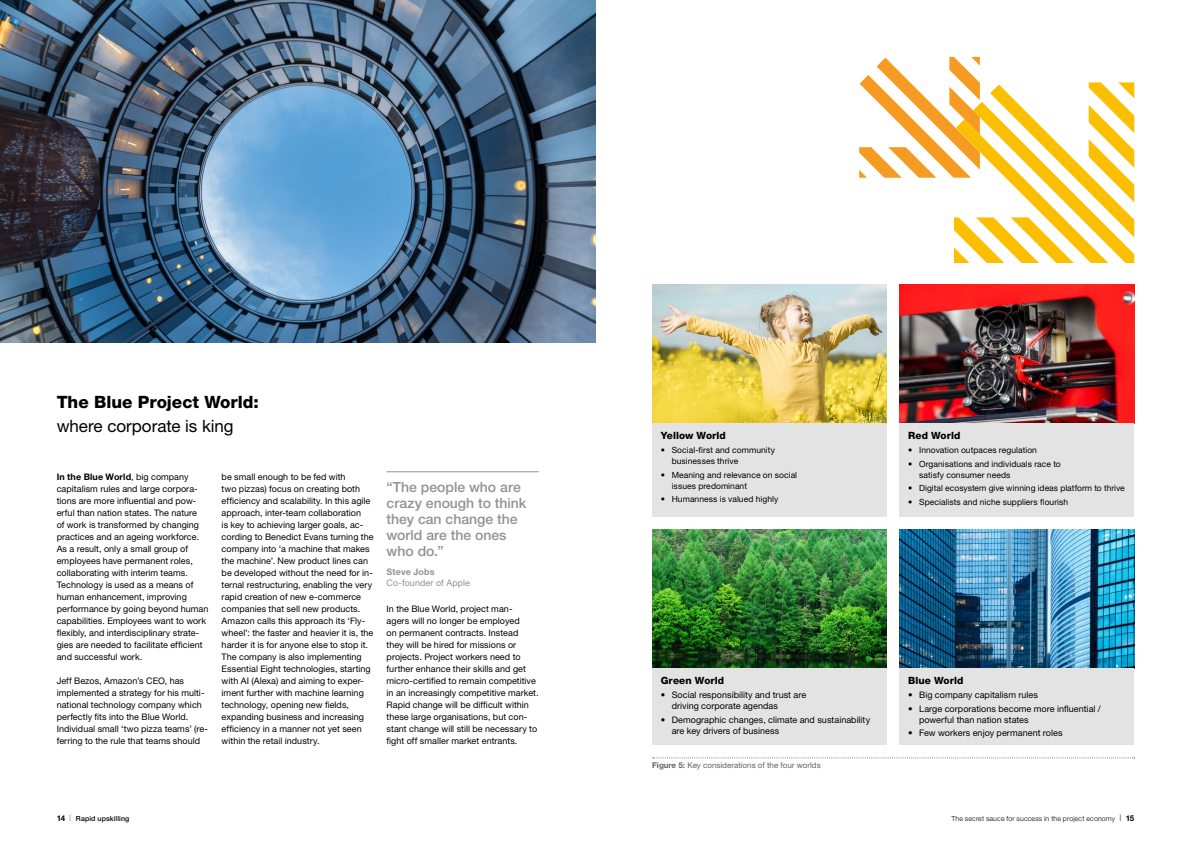
<style>
.page{position:relative;width:1191px;height:842px;background:#fff}
.page>*{position:absolute;margin:0;border:0;box-sizing:border-box;transform-origin:0 0}
.t1{font:800 17px "Helvetica Neue LT Std";color:#000}
.t2{font:17px "Helvetica Neue LT Std";letter-spacing:-.005em;color:#000}
.t3{font:500 14px/16px "Helvetica Neue LT Std";color:#919291}
.t4{font:800 10px "Helvetica Neue LT Std";letter-spacing:.01em;color:#000}
.t5{font:9px/12px "Helvetica Neue LT Std";letter-spacing:.005em;color:#000}
.t6{font:9px "Helvetica Neue LT Std";letter-spacing:.01em;color:#919291}
.t7{font:700 9px "Helvetica Neue LT Std";letter-spacing:.015em;color:#919291}
.t8{font:8.5px/11px "Helvetica Neue LT Std";letter-spacing:.005em;color:#000}
.t9{font:8px "Helvetica Neue LT Std";color:#626261}
.t10{font:300 7px "Helvetica Neue LT Std";letter-spacing:.02em;color:#000}
.t11{font:500 7px "Helvetica Neue LT Std";letter-spacing:.02em;color:#000}
.s1{font-weight:700}
.s2{font-weight:700;font-size:8px}
.s3{font-weight:300;font-stretch:condensed;font-size:9px;color:#626261}
.s4{font-stretch:condensed;font-size:9px}
</style>
<div class="page">
<img style="left:0;top:0;width:595px;height:343px">
<hr style="left:386px;top:471px;width:153px;height:1px;background:#919291">
<img style="left:652px;top:284px;width:235px;height:139px">
<img style="left:899px;top:284px;width:235px;height:139px">
<img style="left:652px;top:529px;width:235px;height:139px">
<img style="left:899px;top:529px;width:235px;height:139px">
<svg style="left:859px;top:57px;width:275px;height:206px"></svg>
<div style="left:652px;top:423px;width:235px;height:93px;background:#e3e3e3"></div>
<div style="left:652px;top:668px;width:235px;height:77px;background:#e3e3e3"></div>
<div style="left:899px;top:423px;width:235px;height:93px;background:#e3e3e3"></div>
<div style="left:899px;top:668px;width:235px;height:77px;background:#e3e3e3"></div>
<svg style="left:652px;top:757px;width:482px;height:1px"></svg>
<h1 class="t1" style="left:57px;top:392px;width:204px">The Blue Project World:</h1>
<h1 class="t2" style="left:57px;top:416px;width:178px">where corporate is king</h1>
<p class="t5" style="left:57px;top:471px;width:153px"><span class="s1">In the Blue World</span>, big company capitalism rules and large corpora&shy;tions are more influential and pow&shy;erful than nation states. The nature<br>of work is transformed by changing practices and an ageing workforce.<br>As a result, only a small group of employees have permanent roles, collaborating with interim teams.<br>Technology is used as a means of human enhancement, improving performance by going beyond human capabilities. Employees want to work flexibly, and interdisciplinary strate&shy;gies are needed to facilitate efficient and successful work.</p>
<p class="t5" style="left:57px;top:675px;width:153px">Jeff Bezos, Amazon’s CEO, has implemented a strategy for his multi&shy;national technology company which perfectly fits into the Blue World.<br>Individual small ‘two pizza teams’ (re&shy;ferring to the rule that teams should</p>
<p class="t5" style="left:222px;top:471px;width:153px">be small enough to be fed with<br>two pizzas) focus on creating both efficiency and scalability. In this agile approach, inter-team collaboration<br>is key to achieving larger goals, ac&shy;cording to Benedict Evans turning the company into ‘a machine that makes the machine’. New product lines can be developed without the need for in&shy;ternal restructuring, enabling the very rapid creation of new e-commerce companies that sell new products.<br>Amazon calls this approach its ‘Fly&shy;wheel’: the faster and heavier it is, the harder it is for anyone else to stop it.<br>The company is also implementing Essential Eight technologies, starting with AI (Alexa) and aiming to exper&shy;iment further with machine learning technology, opening new fields, expanding business and increasing efficiency in a manner not yet seen within the retail industry.</p>
<h2 class="t3" style="left:386px;top:479px;width:141px">“The people who are crazy enough to think they can change the world are the ones who do.”</h2>
<p class="t7" style="left:386px;top:567px;width:50px">Steve Jobs</p>
<p class="t6" style="left:386px;top:578px;width:85px">Co-founder of Apple</p>
<p class="t5" style="left:386px;top:603px;width:153px">In the Blue World, project man-<br>agers will no longer be employed<br>on permanent contracts. Instead<br>they will be hired for missions or projects. Project workers need to further enhance their skills and get micro-certified to remain competitive in an increasingly competitive market.<br>Rapid change will be difficult within these large organisations, but con&shy;stant change will still be necessary to fight off smaller market entrants.</p>
<p class="t4" style="left:660px;top:429px;width:67px">Yellow World</p>
<p class="t8" style="left:671px;top:444px;width:105px;text-indent:-11px">• Social-first and community businesses thrive</p>
<p class="t8" style="left:671px;top:469px;width:127px;text-indent:-11px">• Meaning and relevance on social issues predominant</p>
<p class="t8" style="left:660px;top:494px;width:119px">• Humanness is valued highly</p>
<p class="t4" style="left:908px;top:429px;width:54px">Red World</p>
<p class="t8" style="left:908px;top:444px;width:130px">• Innovation outpaces regulation</p>
<p class="t8" style="left:919px;top:458px;width:143px;text-indent:-11px">• Organisations and individuals race to satisfy consumer needs</p>
<p class="t8" style="left:908px;top:483px;width:218px">• Digital ecosystem give winning ideas platform to thrive</p>
<p class="t8" style="left:908px;top:497px;width:162px">• Specialists and niche suppliers flourish</p>
<p class="t4" style="left:660px;top:674px;width:65px">Green World</p>
<p class="t5" style="left:671px;top:689px;width:136px;line-height:11px;text-indent:-11px">• Social responsibility and trust are driving corporate agendas</p>
<p class="t5" style="left:671px;top:714px;width:200px;line-height:11px;text-indent:-11px">• Demographic changes, climate and sustainability are key drivers of business</p>
<p class="t9" style="left:652px;top:761px;width:170px"><span class="s1">Figure 5:</span> Key considerations of the four worlds</p>
<p class="t4" style="left:908px;top:674px;width:57px">Blue World</p>
<p class="t5" style="left:908px;top:688px;width:131px">• Big company capitalism rules</p>
<p class="t5" style="left:919px;top:703px;width:183px;line-height:11px;text-indent:-11px">• Large corporations become more influential / powerful than nation states</p>
<p class="t5" style="left:908px;top:727px;width:156px">• Few workers enjoy permanent roles</p>
<p class="t11" style="left:57px;top:814px;width:74px"><span class="s2">14</span> <span class="s3">|</span> Rapid upskilling</p>
<p class="t10" style="left:951px;top:814px;width:184px">The secret sauce for success in the project economy <span class="s4">|</span> <span class="s2">15</span></p>
</div>
